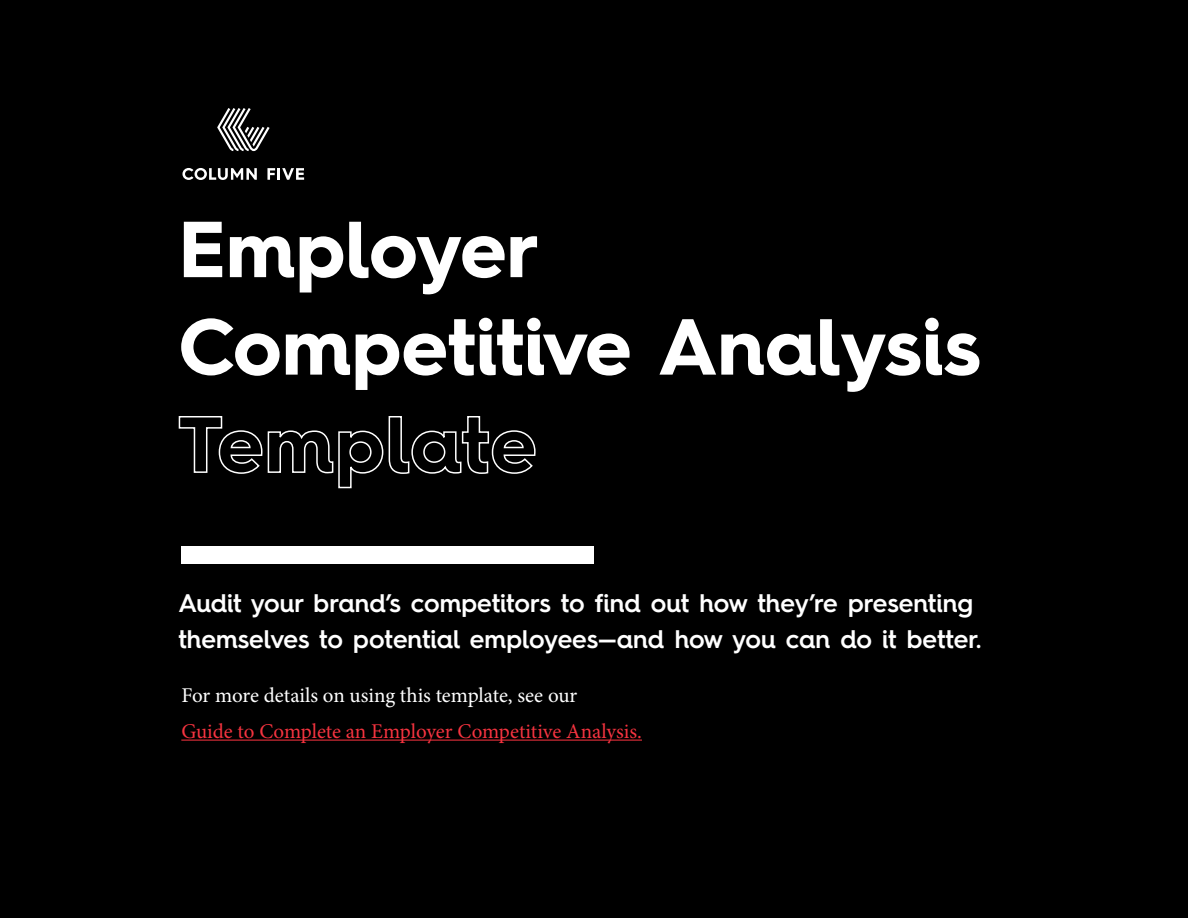
<style>
.page{position:relative;width:1188px;height:918px;background:#000}
.page>*{position:absolute;margin:0;border:0;box-sizing:border-box;transform-origin:0 0}
.t1{font:700 79.5px/97.5px "Hurme Geometric Sans 4";color:#fff}
.t2{font:600 25.5px/36px "Hurme Geometric Sans 4";color:#fff}
.t3{font:21px "Minion Pro";letter-spacing:-.005em;color:#f5333f}
.t4{font:21px "Minion Pro";letter-spacing:-.005em;color:#fff}
</style>
<div class="page">
<hr style="left:181px;top:740px;width:461px;height:1px;background:#f5333f">
<div style="left:181px;top:546px;width:413px;height:18px;background:#fff"></div>
<svg style="left:182px;top:168px;width:75px;height:12px"></svg>
<svg style="left:267px;top:168px;width:37px;height:12px"></svg>
<svg style="left:217px;top:108px;width:53px;height:43px"></svg>
<h1 class="t1" style="left:178px;top:199px;width:804px">Employer<br>Competitive Analysis<br>Template</h1>
<p class="t2" style="left:178px;top:585px;width:804px">Audit your brand’s competitors to find out how they’re presenting themselves to potential employees—and how you can do it better.</p>
<p class="t4" style="left:181px;top:681px;width:398px">For more details on using this template, see our</p>
<p class="t3" style="left:181px;top:717px;width:462px">Guide to Complete an Employer Competitive Analysis.</p>
</div>
